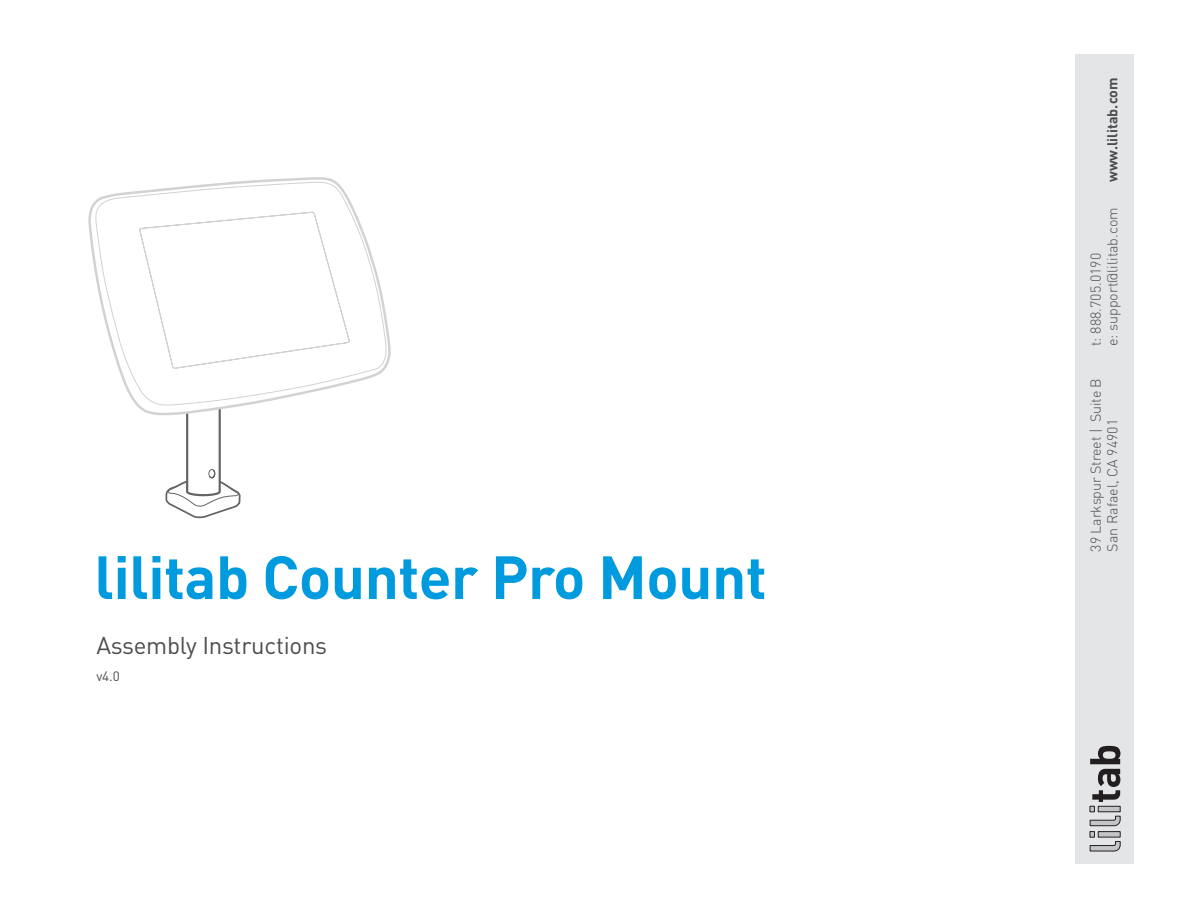
<style>
.page{position:relative;width:1188px;height:918px;background:#fff}
.page>*{position:absolute;margin:0;border:0;box-sizing:border-box;transform-origin:0 0}
.t1{font:700 60px "DIN";letter-spacing:-.01em;color:#009bde}
.t2{font:24px "DIN";letter-spacing:-.01em;color:#4b4c4d}
.t3{font:300 14.25px "DIN";color:#4b4c4d}
.t4{font:700 14.25px "DIN";color:#4b4c4d}
.t5{font:13.5px "DIN";color:#4b4c4d}
</style>
<div class="page">
<svg style="left:89px;top:177px;width:302px;height:231px"></svg>
<svg style="left:95px;top:181px;width:292px;height:225px"></svg>
<svg style="left:139px;top:209px;width:211px;height:310px"></svg>
<div style="left:1076px;top:54px;width:58px;height:810px;background:#e4e5e7"></div>
<svg style="left:1089px;top:746px;width:32px;height:105px"></svg>
<h1 class="t1" style="left:94px;top:538px;width:674px">lilitab Counter Pro Mount</h1>
<h2 class="t2" style="left:96px;top:630px;width:232px">Assembly Instructions</h2>
<p class="t5" style="left:96px;top:668px;width:25px">v4.0</p>
<p class="t4" style="left:1103px;top:182px;width:106px;rotate:-90deg">www.lilitab.com</p>
<p class="t3" style="left:1104px;top:346px;width:140px;rotate:-90deg">e: support@lilitab.com</p>
<p class="t3" style="left:1087px;top:346px;width:95px;rotate:-90deg">t: 888.705.0190</p>
<p class="t3" style="left:1087px;top:552px;width:175px;rotate:-90deg">39 Larkspur Street | Suite B</p>
<p class="t3" style="left:1104px;top:552px;width:134px;rotate:-90deg">San Rafael, CA 94901</p>
</div>
